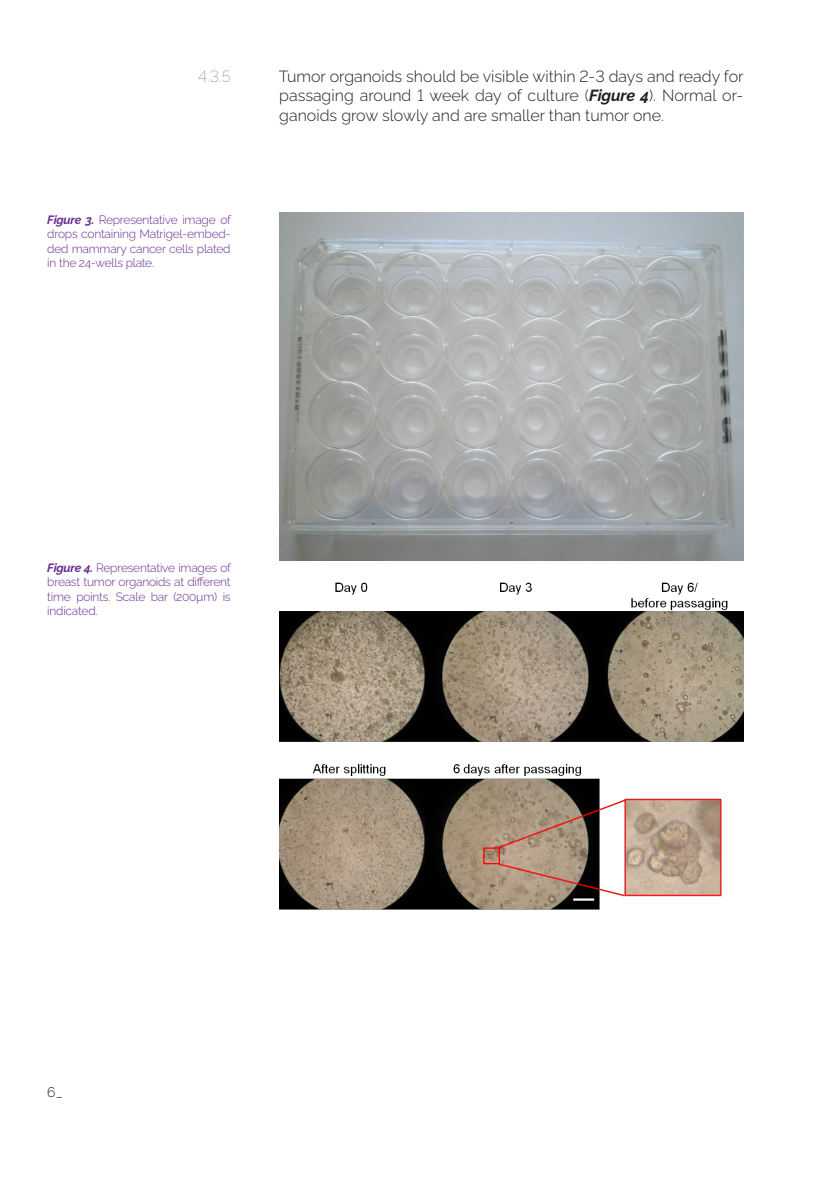
<style>
.page{position:relative;width:840px;height:1191px;background:#fff}
.page>*{position:absolute;margin:0;border:0;box-sizing:border-box;transform-origin:0 0}
.Testo_base{font:16px/19.2px "Raleway v 4020 Light";color:#231f20;text-align:justify}
.t1{font:300 16px "Raleway v 4020 Extra";color:#a586be}
.t2{font:14px "Raleway v 4020 Light";color:#231f20}
.t3{font:12px/14.4px "Raleway v 4020 Light";letter-spacing:-.02em;color:#6a2c91;text-align:justify}
.s1{font-family:"Raleway v 4020 Bold";font-style:italic}
</style>
<div class="page">
<img style="left:279px;top:582px;width:463px;height:327px">
<img style="left:279px;top:213px;width:463px;height:347px">
<p class="t1" style="left:198px;top:64px;width:34px">4.3.5</p>
<p class="t3" style="left:47px;top:211px;width:185px"><span class="s1">Figure 3.</span> Representative image of drops containing Matrigel-embed&shy;ded mammary cancer cells plated in the 24-wells plate.</p>
<p class="Testo_base" style="left:279px;top:65px;width:466px">Tumor organoids should be visible within 2-3 days and ready for passaging around 1 week day of culture (<span class="s1">Figure 4</span>). Normal or&shy;ganoids grow slowly and are smaller than tumor one.</p>
<p class="t3" style="left:47px;top:559px;width:185px"><span class="s1">Figure 4.</span> Representative images of breast tumor organoids at different time points. Scale bar (200µm) is indicated.</p>
<p class="t2" style="left:47px;top:1080px;width:17px">6_</p>
</div>
